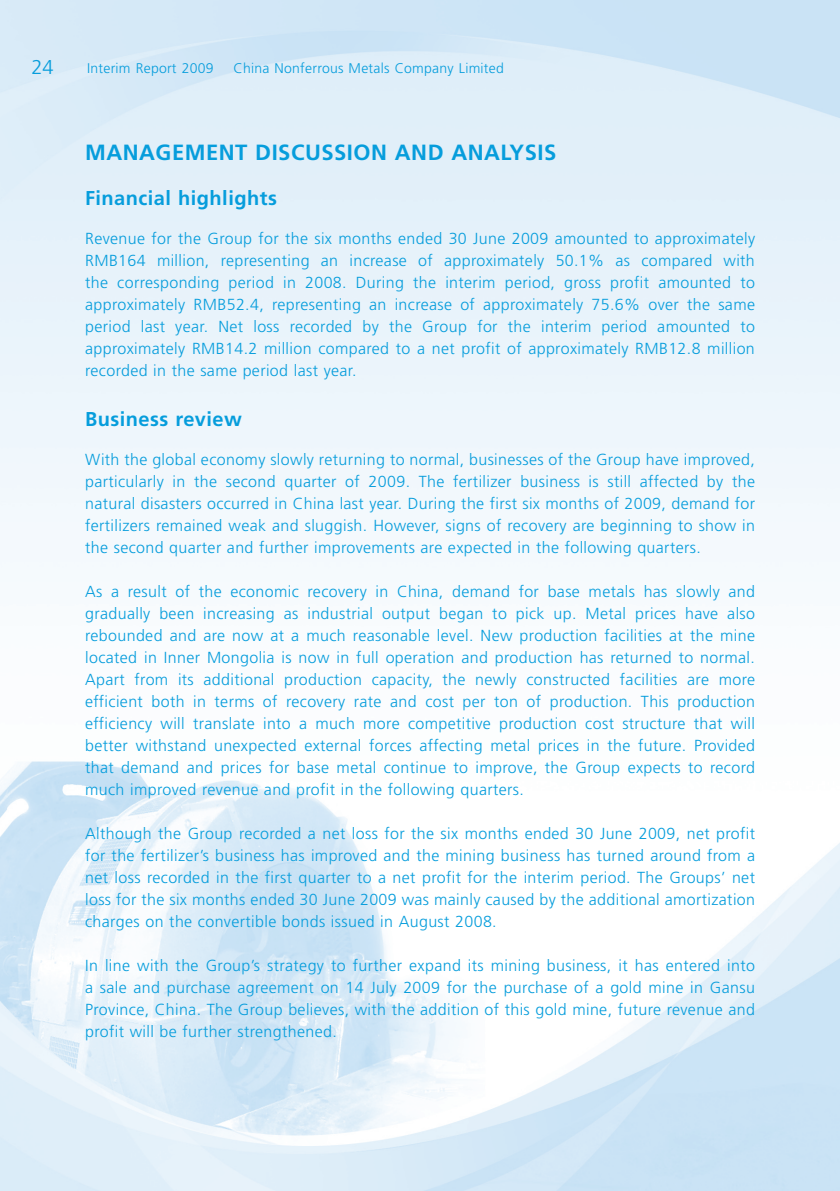
<style>
.page{position:relative;width:840px;height:1191px;background:#fff}
.page>*{position:absolute;margin:0;border:0;box-sizing:border-box;transform-origin:0 0}
.t1{font:700 22px "Frutiger LT Std";letter-spacing:.025em;color:#069ddc}
.t2{font:700 20px "Frutiger LT Std";letter-spacing:.025em;color:#069ddc}
.t3{font:300 20px "Frutiger LT Std";color:#069ddc}
.t4{font:300 16px/22px "Frutiger LT Std";letter-spacing:.025em;color:#069ddc;text-align:justify}
.t5{font:300 14px "Frutiger LT Std";letter-spacing:.015em;color:#069ddc}
</style>
<div class="page">
<img style="left:0;top:0;width:840px;height:1191px">
<p class="t3" style="left:31px;top:56px;width:24px">24</p>
<p class="t5" style="left:87px;top:60px;width:128px">Interim Report 2009</p>
<p class="t5" style="left:233px;top:60px;width:272px">China Nonferrous Metals Company Limited</p>
<h1 class="t1" style="left:85px;top:139px;width:472px">MANAGEMENT DISCUSSION AND ANALYSIS</h1>
<p class="t2" style="left:85px;top:186px;width:193px">Financial highlights</p>
<p class="t4" style="left:85px;top:228px;width:671px">Revenue for the Group for the six months ended 30 June 2009 amounted to approximately RMB1 64 million, representing an increase of approximately 50.1 % as compared with the corresponding period in 2008. During the interim period, gross profit amounted to approximately RMB52.4, representing an increase of approximately 75.6% over the same period last year. Net loss recorded by the Group for the interim period amounted to approximately RMB1 4.2 million compared to a net profit of approximately RMB1 2.8 million recorded in the same period last year.</p>
<p class="t2" style="left:85px;top:407px;width:158px">Business review</p>
<p class="t4" style="left:85px;top:449px;width:671px">With the global economy slowly returning to normal, businesses of the Group have improved, particularly in the second quarter of 2009. The fertilizer business is still affected by the natural disasters occurred in China last year. During the first six months of 2009, demand for fertilizers remained weak and sluggish. However, signs of recovery are beginning to show in the second quarter and further improvements are expected in the following quarters.</p>
<p class="t4" style="left:85px;top:581px;width:671px">As a result of the economic recovery in China, demand for base metals has slowly and gradually been increasing as industrial output began to pick up. Metal prices have also rebounded and are now at a much reasonable level. New production facilities at the mine located in Inner Mongolia is now in full operation and production has returned to normal.<br>Apart from its additional production capacity, the newly constructed facilities are more efficient both in terms of recovery rate and cost per ton of production. This production efficiency will translate into a much more competitive production cost structure that will better withstand unexpected external forces affecting metal prices in the future. Provided that demand and prices for base metal continue to improve, the Group expects to record much improved revenue and profit in the following quarters.</p>
<p class="t4" style="left:85px;top:823px;width:671px">Although the Group recorded a net loss for the six months ended 30 June 2009, net profit for the fertilizer’s business has improved and the mining business has turned around from a net loss recorded in the first quarter to a net profit for the interim period. The Groups’ net loss for the six months ended 30 June 2009 was mainly caused by the additional amortization charges on the convertible bonds issued in August 2008.</p>
<p class="t4" style="left:85px;top:955px;width:671px">In line with the Group’s strategy to further expand its mining business, it has entered into a sale and purchase agreement on 1 4 July 2009 for the purchase of a gold mine in Gansu Province, China. The Group believes, with the addition of this gold mine, future revenue and profit will be further strengthened.</p>
</div>
